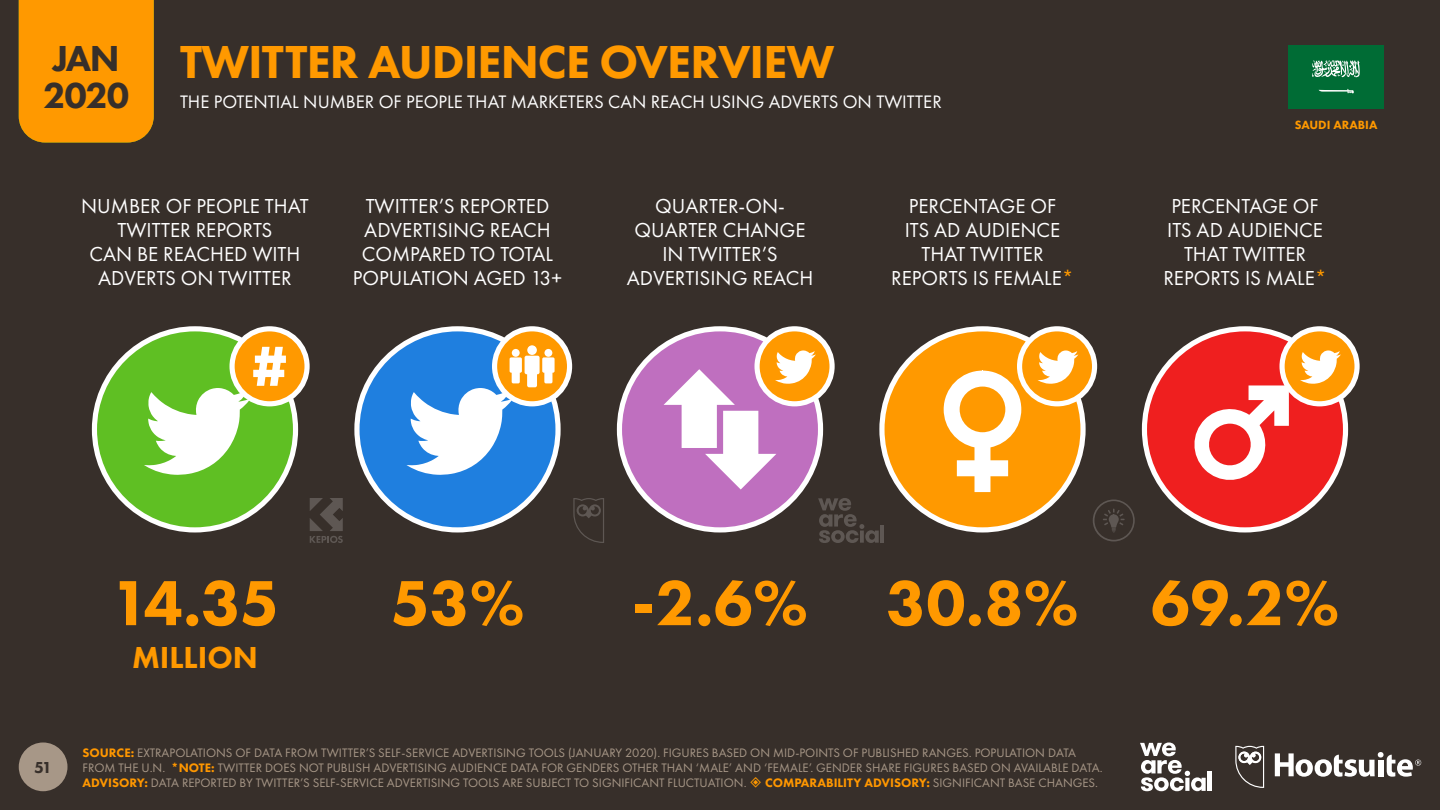
<style>
.page{position:relative;width:1440px;height:810px;background:#372f2a}
.page>*{position:absolute;margin:0;border:0;box-sizing:border-box;transform-origin:0 0}
.t1{font:800 66px "Futura PT";color:#f90}
.t2{font:800 48px "Futura PT";letter-spacing:-.02em;color:#f90}
.t3{font:800 37.5px/37.5px "Futura PT";letter-spacing:-.035em;color:#372f2a}
.t4{font:800 31.5px "Futura PT";color:#f90}
.t5{font:21px/24px "Futura PT";color:#fff;text-align:center}
.t6{font:18.75px "Futura PT";color:#fff}
.t7{font:800 16.5px "Futura PT";color:#372f2a}
.t8{font:12.75px/15px "Futura PT";color:#a79787}
.t9{font:800 12.38px "Futura PT";color:#f90}
.s1{color:#f90}
.s2{font-weight:800;color:#ff9700}
</style>
<div class="page">
<div style="left:19px;top:742px;width:49px;height:49px;background:#a79787;border-radius:50%"></div>
<svg style="left:1275px;top:752px;width:146px;height:25px"></svg>
<svg style="left:1235px;top:746px;width:29px;height:42px"></svg>
<svg style="left:1140px;top:743px;width:66px;height:48px"></svg>
<hr style="left:1208px;top:772px;width:4px;height:19px;background:#fff">
<div style="left:19px;top:0;width:135px;height:142px;background:#f90"></div>
<div style="left:1144px;top:329px;width:202px;height:201px;background:#ef1f1f;border-radius:50%"></div>
<svg style="left:1194px;top:385px;width:95px;height:95px"></svg>
<div style="left:1142px;top:326px;width:206px;height:206px;border:5px solid #fff;border-radius:50%"></div>
<div style="left:882px;top:329px;width:201px;height:201px;background:#f90;border-radius:50%"></div>
<svg style="left:944px;top:371px;width:77px;height:121px"></svg>
<div style="left:879px;top:326px;width:207px;height:206px;border:5px solid #fff;border-radius:50%"></div>
<div style="left:619px;top:329px;width:202px;height:201px;background:#bf6fbf;border-radius:50%"></div>
<div style="left:617px;top:326px;width:206px;height:206px;border:5px solid #fff;border-radius:50%"></div>
<div style="left:357px;top:329px;width:201px;height:201px;background:#1f7fdf;border-radius:50%"></div>
<div style="left:354px;top:326px;width:207px;height:206px;border:5px solid #fff;border-radius:50%"></div>
<div style="left:94px;top:329px;width:202px;height:201px;background:#5fbf23;border-radius:50%"></div>
<div style="left:92px;top:326px;width:206px;height:206px;border:5px solid #fff;border-radius:50%"></div>
<div style="left:1282px;top:329px;width:75px;height:75px;background:#f90;border-radius:50%"></div>
<svg style="left:1300px;top:350px;width:41px;height:34px"></svg>
<div style="left:1280px;top:326px;width:80px;height:80px;border:5px solid #fff;border-radius:50%"></div>
<div style="left:1020px;top:329px;width:75px;height:75px;background:#f90;border-radius:50%"></div>
<svg style="left:1038px;top:350px;width:40px;height:34px"></svg>
<div style="left:1017px;top:326px;width:80px;height:80px;border:5px solid #fff;border-radius:50%"></div>
<svg style="left:757px;top:329px;width:75px;height:75px"></svg>
<svg style="left:664px;top:350px;width:152px;height:140px"></svg>
<div style="left:754px;top:326px;width:81px;height:80px;border:5px solid #fff;border-radius:50%"></div>
<svg style="left:495px;top:329px;width:75px;height:75px;background:#ffa725"></svg>
<div style="left:527px;top:345px;width:10px;height:10px;background:#fff;border-radius:50%"></div>
<div style="left:512px;top:349px;width:8px;height:8px;background:#fff;border-radius:50%"></div>
<svg style="left:407px;top:356px;width:148px;height:119px"></svg>
<div style="left:544px;top:349px;width:8px;height:8px;background:#fff;border-radius:50%"></div>
<div style="left:492px;top:326px;width:80px;height:80px;border:5px solid #fff;border-radius:50%"></div>
<svg style="left:232px;top:329px;width:75px;height:75px;background:#ffa724"></svg>
<svg style="left:144px;top:347px;width:142px;height:128px"></svg>
<div style="left:230px;top:326px;width:80px;height:80px;border:5px solid #fff;border-radius:50%"></div>
<div style="left:1288px;top:45px;width:96px;height:64px;background:#006c35"></div>
<svg style="left:1312px;top:60px;width:48px;height:33px"></svg>
<svg style="left:1093px;top:500px;width:42px;height:42px"></svg>
<svg style="left:818px;top:498px;width:61px;height:45px"></svg>
<hr style="left:881px;top:525px;width:3px;height:18px;background:#fff">
<svg style="left:573px;top:498px;width:31px;height:45px"></svg>
<svg style="left:310px;top:498px;width:33px;height:45px"></svg>
<h3 class="t3" style="left:43px;top:39px;width:87px">JAN<br>2020</h3>
<h2 class="t2" style="left:180px;top:32px;width:656px">TWITTER AUDIENCE OVERVIEW</h2>
<h3 class="t6" style="left:180px;top:91px;width:763px">THE POTENTIAL NUMBER OF PEOPLE THAT MARKETERS CAN REACH USING ADVERTS ON TWITTER</h3>
<p class="t9" style="left:1295px;top:117px;width:84px">SAUDI ARABIA</p>
<h3 class="t5" style="left:81px;top:194px;width:229px">NUMBER OF PEOPLE THAT<br>TWITTER REPORTS<br>CAN BE REACHED WITH<br>ADVERTS ON TWITTER</h3>
<h3 class="t5" style="left:353px;top:194px;width:211px">TWITTER’S REPORTED<br>ADVERTISING REACH<br>COMPARED TO TOTAL<br>POPULATION AGED 13+</h3>
<h3 class="t5" style="left:627px;top:194px;width:188px">QUARTER-ON-<br>QUARTER CHANGE<br>IN TWITTER’S<br>ADVERTISING REACH</h3>
<h3 class="t5" style="left:891px;top:194px;width:184px">PERCENTAGE OF<br>ITS AD AUDIENCE<br>THAT TWITTER<br>REPORTS IS FEMALE<span class="s1">*</span></h3>
<h3 class="t5" style="left:1163px;top:194px;width:165px">PERCENTAGE OF<br>ITS AD AUDIENCE<br>THAT TWITTER<br>REPORTS IS MALE<span class="s1">*</span></h3>
<p class="t7" style="left:34px;top:757px;width:20px">51</p>
<h1 class="t1" style="left:111px;top:562px;width:170px">14.35</h1>
<h1 class="t1" style="left:391px;top:562px;width:135px">53%</h1>
<h1 class="t1" style="left:632px;top:562px;width:709px">-2.6% 30.8% 69.2%</h1>
<h3 class="t4" style="left:132px;top:638px;width:128px">MILLION</h3>
<p class="t8" style="left:82px;top:745px;width:1022px"><span class="s2">SOURCE:</span> EXTRAPOLATIONS OF DATA FROM TWITTER’S SELF-SERVICE ADVERTISING TOOLS (JANUARY 2020). FIGURES BASED ON MID-POINTS OF PUBLISHED RANGES. POPULATION DATA<br>FROM THE U.N. <span class="s2">*NOTE:</span> TWITTER DOES NOT PUBLISH ADVERTISING AUDIENCE DATA FOR GENDERS OTHER THAN ‘MALE’ AND ‘FEMALE’. GENDER SHARE FIGURES BASED ON AVAILABLE DATA.<br><span class="s2">ADVISORY:</span> DATA REPORTED BY TWITTER’S SELF-SERVICE ADVERTISING TOOLS ARE SUBJECT TO SIGNIFICANT FLUCTUATION.</p>
<p class="t8" style="left:765px;top:775px;width:335px"><span class="s2">COMPARABILITY ADVISORY:</span> SIGNIFICANT BASE CHANGES.</p>
</div>
